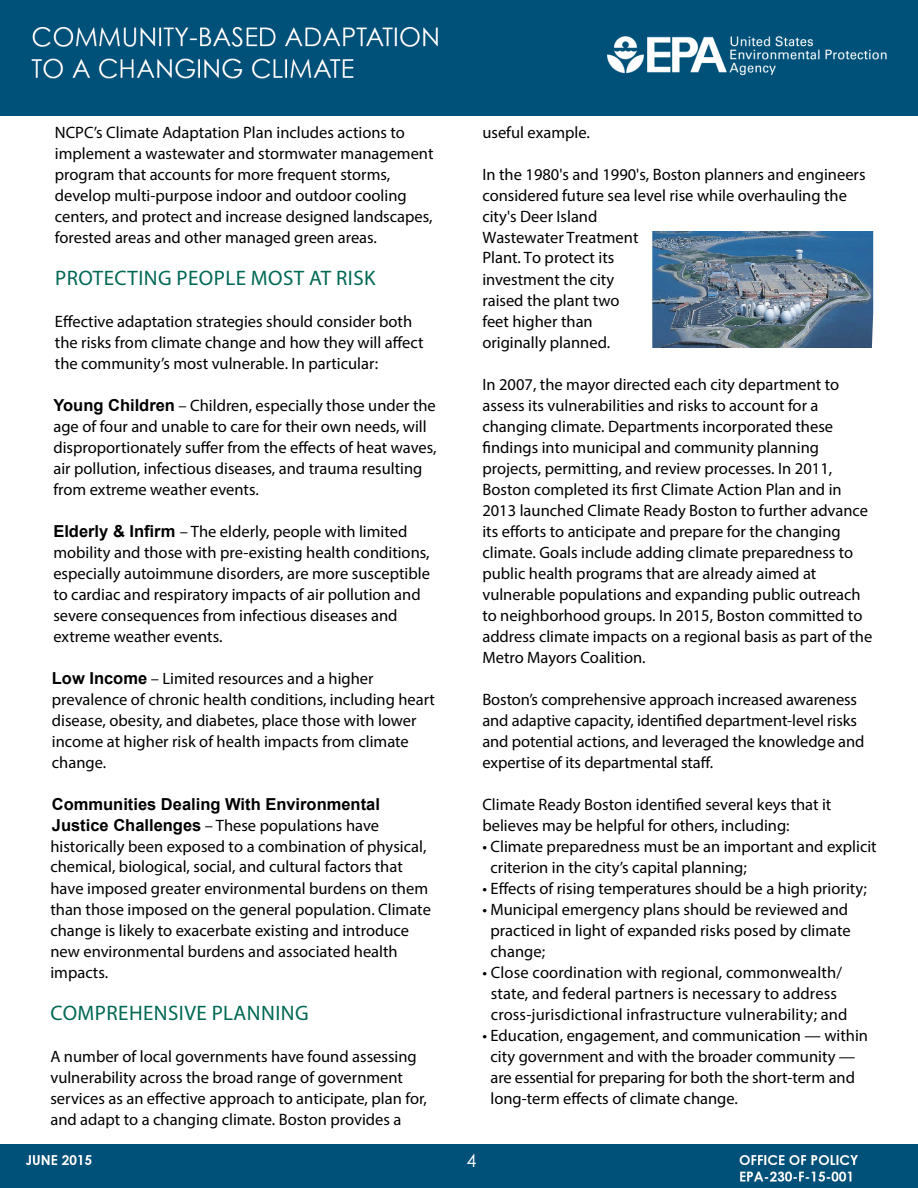
<style>
.page{position:relative;width:918px;height:1188px;background:#fff}
.page>*{position:absolute;margin:0;border:0;box-sizing:border-box;transform-origin:0 0}
.Section_Header{font:21px "Myriad Pro";letter-spacing:.02em;color:#016954}
.t1{font:18px "Century Gothic";color:#fff}
.Sans_Serif_Body_Text{font:16.5px/21px "Myriad Pro";color:#000}
.s1{font-family:"Arial";font-weight:700}
</style>
<div class="page">
<div style="left:0;top:1145px;width:918px;height:43px;background:#005179"></div>
<img style="left:652px;top:231px;width:221px;height:117px">
<img style="left:0;top:0;width:918px;height:116px">
<p class="Sans_Serif_Body_Text" style="left:55px;top:122px;width:380px">NCPC’s Climate Adaptation Plan includes actions to implement a wastewater and stormwater management program that accounts for more frequent storms, develop multi-purpose indoor and outdoor cooling centers, and protect and increase designed landscapes, forested areas and other managed green areas.</p>
<p class="Section_Header" style="left:55px;top:265px;width:322px">PROTECTING PEOPLE MOST AT RISK</p>
<p class="Sans_Serif_Body_Text" style="left:55px;top:311px;width:370px">Effective adaptation strategies should consider both the risks from climate change and how they will affect the community’s most vulnerable. In particular:</p>
<p class="Sans_Serif_Body_Text" style="left:53px;top:395px;width:385px"><span class="s1">Young Children</span> – Children, especially those under the age of four and unable to care for their own needs, will disproportionately suffer from the effects of heat waves, air pollution, infectious diseases, and trauma resulting from extreme weather events.</p>
<p class="Sans_Serif_Body_Text" style="left:53px;top:521px;width:378px"><span class="s1">Elderly &amp; Infirm</span> – The elderly, people with limited mobility and those with pre-existing health conditions, especially autoimmune disorders, are more susceptible to cardiac and respiratory impacts of air pollution and severe consequences from infectious diseases and extreme weather events.</p>
<p class="Sans_Serif_Body_Text" style="left:52px;top:668px;width:385px"><span class="s1">Low Income</span> – Limited resources and a higher prevalence of chronic health conditions, including heart disease, obesity, and diabetes, place those with lower income at higher risk of health impacts from climate change.</p>
<p class="Sans_Serif_Body_Text" style="left:50px;top:794px;width:382px"><span class="s1">Communities Dealing With Environmental Justice Challenges</span> – These populations have historically been exposed to a combination of physical, chemical, biological, social, and cultural factors that have imposed greater environmental burdens on them than those imposed on the general population. Climate change is likely to exacerbate existing and introduce new environmental burdens and associated health impacts.</p>
<p class="Section_Header" style="left:51px;top:1000px;width:259px">COMPREHENSIVE PLANNING</p>
<p class="Sans_Serif_Body_Text" style="left:50px;top:1046px;width:378px">A number of local governments have found assessing vulnerability across the broad range of government services as an effective approach to anticipate, plan for, and adapt to a changing climate. Boston provides a</p>
<p class="Sans_Serif_Body_Text" style="left:482px;top:122px;width:109px">useful example.</p>
<p class="Sans_Serif_Body_Text" style="left:482px;top:164px;width:385px">In the 1980's and 1990's, Boston planners and engineers considered future sea level rise while overhauling the city's Deer Island<br>Wastewater Treatment<br>Plant. To protect its<br>investment the city<br>raised the plant two<br>feet higher than<br>originally planned.</p>
<p class="Sans_Serif_Body_Text" style="left:482px;top:374px;width:391px">In 2007, the mayor directed each city department to assess its vulnerabilities and risks to account for a changing climate. Departments incorporated these findings into municipal and community planning projects, permitting, and review processes. In 2011, Boston completed its first Climate Action Plan and in 2013 launched Climate Ready Boston to further advance its efforts to anticipate and prepare for the changing climate. Goals include adding climate preparedness to public health programs that are already aimed at vulnerable populations and expanding public outreach to neighborhood groups. In 2015, Boston committed to address climate impacts on a regional basis as part of the Metro Mayors Coalition.</p>
<p class="Sans_Serif_Body_Text" style="left:482px;top:689px;width:384px">Boston’s comprehensive approach increased awareness and adaptive capacity, identified department-level risks and potential actions, and leveraged the knowledge and expertise of its departmental staff.</p>
<p class="Sans_Serif_Body_Text" style="left:482px;top:794px;width:351px">Climate Ready Boston identified several keys that it believes may be helpful for others, including:</p>
<p class="Sans_Serif_Body_Text" style="left:491px;top:836px;width:388px;text-indent:-8px">• Climate preparedness must be an important and explicit criterion in the city’s capital planning;</p>
<p class="Sans_Serif_Body_Text" style="left:482px;top:878px;width:386px">• Effects of rising temperatures should be a high priority;</p>
<p class="Sans_Serif_Body_Text" style="left:491px;top:899px;width:362px;text-indent:-8px">• Municipal emergency plans should be reviewed and practiced in light of expanded risks posed by climate change;</p>
<p class="Sans_Serif_Body_Text" style="left:482px;top:962px;width:367px;text-align:center">• Close coordination with regional, commonwealth/ state, and federal partners is necessary to address cross-jurisdictional infrastructure vulnerability; and</p>
<p class="Sans_Serif_Body_Text" style="left:491px;top:1025px;width:379px;text-indent:-8px">• Education, engagement, and communication — within city government and with the broader community — are essential for preparing for both the short-term and long-term effects of climate change.</p>
<p class="t1" style="left:467px;top:1148px;width:11px">4</p>
</div>
